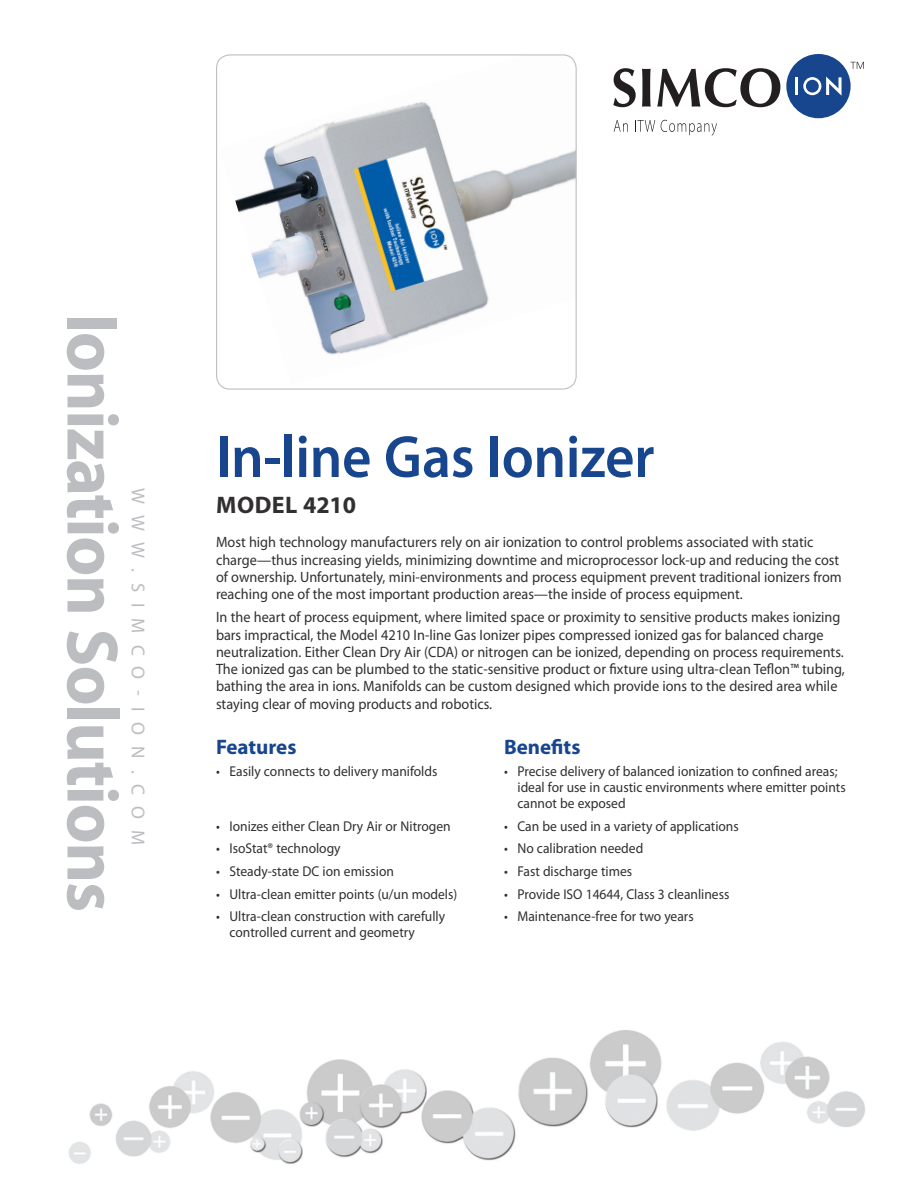
<style>
.page{position:relative;width:918px;height:1188px;background:#fff}
.page>*{position:absolute;margin:0;border:0;box-sizing:border-box;transform-origin:0 0}
.t1{font:700 73.5px "Myriad Pro";letter-spacing:-.02em;color:#bcbdc0;scale:.95 1}
.Cover__Main_head{font:600 60px "Myriad Pro";letter-spacing:-.005em;color:#17468e;scale:.95 1}
.Cover__Subhead{font:700 24px "Myriad Pro";letter-spacing:.02em;color:#312f30}
.Cover__F_B_Head{font:700 21px "Myriad Pro";color:#17468e}
.t2{font:18.75px "Myriad Pro";letter-spacing:.59em;color:#bcbdc0}
.Cover__Body_Copy{font:15px/17.2px "Myriad Pro";color:#312f30;scale:.95 1}
.Cover__F_B_bullets{font:14.25px/15.8px "Myriad Pro";color:#312f30;scale:.95 1}
</style>
<div class="page">
<img style="left:68px;top:1030px;width:797px;height:134px">
<svg style="left:850px;top:62px;width:14px;height:7px"></svg>
<div style="left:786px;top:54px;width:65px;height:64px;background:#17468e;border-radius:50%"></div>
<hr style="left:795px;top:77px;width:3px;height:18px;background:#fff">
<svg style="left:803px;top:77px;width:39px;height:19px"></svg>
<svg style="left:613px;top:68px;width:23px;height:39px"></svg>
<svg style="left:642px;top:69px;width:9px;height:38px"></svg>
<svg style="left:657px;top:68px;width:123px;height:39px"></svg>
<svg style="left:614px;top:120px;width:14px;height:12px"></svg>
<svg style="left:635px;top:120px;width:20px;height:12px"></svg>
<svg style="left:661px;top:120px;width:56px;height:16px"></svg>
<img style="left:219px;top:56px;width:356px;height:329px">
<div style="left:216px;top:54px;width:361px;height:336px;border:1px solid #bebfc2;border-radius:14px"></div>
<h1 class="t1" style="left:140px;top:314px;width:632px;rotate:90deg">Ionization Solutions</h1>
<p class="t2" style="left:150px;top:488px;width:359px;rotate:90deg">WWW.SIMCO-ION.COM</p>
<p class="Cover__Main_head" style="left:216px;top:419px;width:463px">In-line Gas Ionizer</p>
<p class="Cover__Subhead" style="left:216px;top:490px;width:142px">MODEL 4210</p>
<p class="Cover__Body_Copy" style="left:216px;top:533px;width:660px">Most high technology manufacturers rely on air ionization to control problems associated with static charge—thus increasing yields, minimizing downtime and microprocessor lock-up and reducing the cost of ownership. Unfortunately, mini-environments and process equipment prevent traditional ionizers from reaching one of the most important production areas—the inside of process equipment.</p>
<p class="Cover__Body_Copy" style="left:216px;top:608px;width:663px">In the heart of process equipment, where limited space or proximity to sensitive products makes ionizing bars impractical, the Model 4210 In-line Gas Ionizer pipes compressed ionized gas for balanced charge neutralization. Either Clean Dry Air (CDA) or nitrogen can be ionized, depending on process requirements.<br>The ionized gas can be plumbed to the static-sensitive product or fixture using ultra-clean Teflon™ tubing, bathing the area in ions. Manifolds can be custom designed which provide ions to the desired area while staying clear of moving products and robotics.</p>
<p class="Cover__F_B_Head" style="left:216px;top:733px;width:82px">Features</p>
<p class="Cover__F_B_Head" style="left:504px;top:733px;width:78px">Benefits</p>
<p class="Cover__F_B_bullets" style="left:216px;top:764px;width:235px">• Easily connects to delivery manifolds</p>
<p class="Cover__F_B_bullets" style="left:518px;top:764px;width:347px;text-indent:-14px">• Precise delivery of balanced ionization to confined areas; ideal for use in caustic environments where emitter points cannot be exposed</p>
<p class="Cover__F_B_bullets" style="left:216px;top:818px;width:249px">• Ionizes either Clean Dry Air or Nitrogen</p>
<p class="Cover__F_B_bullets" style="left:504px;top:818px;width:249px">• Can be used in a variety of applications</p>
<p class="Cover__F_B_bullets" style="left:216px;top:840px;width:133px">• IsoStat® technology</p>
<p class="Cover__F_B_bullets" style="left:504px;top:840px;width:148px">• No calibration needed</p>
<p class="Cover__F_B_bullets" style="left:216px;top:863px;width:189px">• Steady-state DC ion emission</p>
<p class="Cover__F_B_bullets" style="left:504px;top:863px;width:136px">• Fast discharge times</p>
<p class="Cover__F_B_bullets" style="left:216px;top:886px;width:256px">• Ultra-clean emitter points (u/un models)</p>
<p class="Cover__F_B_bullets" style="left:504px;top:886px;width:239px">• Provide ISO 14644, Class 3 cleanliness</p>
<p class="Cover__F_B_bullets" style="left:230px;top:908px;width:229px;text-indent:-14px">• Ultra-clean construction with carefully controlled current and geometry</p>
<p class="Cover__F_B_bullets" style="left:504px;top:908px;width:201px">• Maintenance-free for two years</p>
</div>
